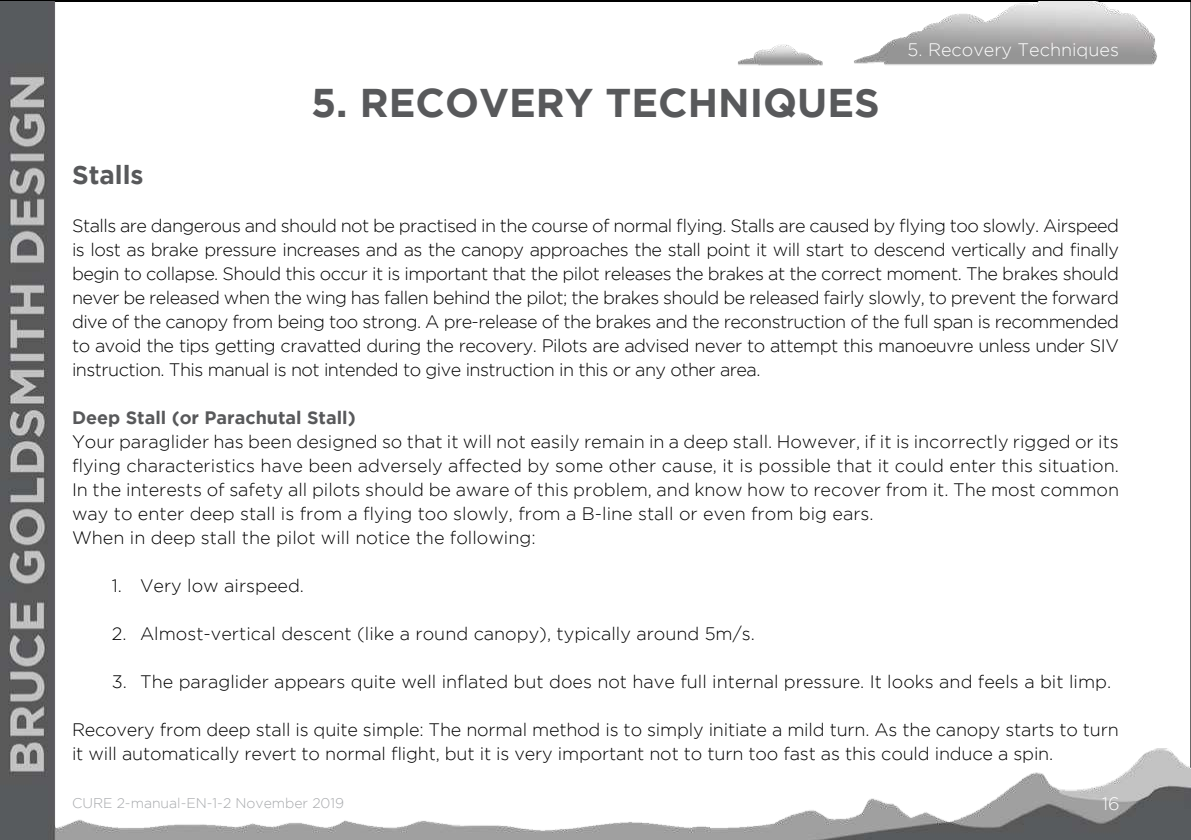
<style>
.page{position:relative;width:1191px;height:840px;background:#fff}
.page>*{position:absolute;margin:0;border:0;box-sizing:border-box;transform-origin:0 0}
.t1{font:700 40px "Gotham";color:#58595b}
.t2{font:700 26px "Gotham";color:#58595b}
.t3{font:300 18px/24px "Gotham";color:#000}
.t4{font:700 18px "Gotham";color:#58595b}
.t5{font:300 18px "Gotham";color:#fff}
.t6{font:300 14px "Gotham";color:#a7a9ac}
</style>
<div class="page">
<img style="left:0;top:1px;width:1191px;height:838px">
<h1 class="t1" style="left:311px;top:80px;width:570px">5. RECOVERY TECHNIQUES</h1>
<p class="t5" style="left:907px;top:42px;width:213px">5. Recovery Techniques</p>
<h2 class="t2" style="left:72px;top:163px;width:73px">Stalls</h2>
<p class="t3" style="left:72px;top:213px;width:1048px;text-align:justify">Stalls are dangerous and should not be practised in the course of normal flying. Stalls are caused by flying too slowly. Airspeed is lost as brake pressure increases and as the canopy approaches the stall point it will start to descend vertically and finally begin to collapse. Should this occur it is important that the pilot releases the brakes at the correct moment. The brakes should never be released when the wing has fallen behind the pilot; the brakes should be released fairly slowly, to prevent the forward dive of the canopy from being too strong. A pre-release of the brakes and the reconstruction of the full span is recommended to avoid the tips getting cravatted during the recovery. Pilots are advised never to attempt this manoeuvre unless under SIV instruction. This manual is not intended to give instruction in this or any other area.</p>
<p class="t4" style="left:72px;top:407px;width:285px">Deep Stall (or Parachutal Stall)</p>
<p class="t3" style="left:72px;top:430px;width:1048px">Your paraglider has been designed so that it will not easily remain in a deep stall. However, if it is incorrectly rigged or its flying characteristics have been adversely affected by some other cause, it is possible that it could enter this situation.<br>In the interests of safety all pilots should be aware of this problem, and know how to recover from it. The most common way to enter deep stall is from a flying too slowly, from a B-line stall or even from big ears.<br>When in deep stall the pilot will notice the following:</p>
<p class="t3" style="left:112px;top:574px;width:194px">1. Very low airspeed.</p>
<p class="t3" style="left:112px;top:622px;width:644px">2. Almost-vertical descent (like a round canopy), typically around 5m/s.</p>
<p class="t3" style="left:112px;top:670px;width:1001px">3. The paraglider appears quite well inflated but does not have full internal pressure. It looks and feels a bit limp.</p>
<p class="t3" style="left:72px;top:718px;width:1048px">Recovery from deep stall is quite simple: The normal method is to simply initiate a mild turn. As the canopy starts to turn it will automatically revert to normal flight, but it is very important not to turn too fast as this could induce a spin.</p>
<p class="t6" style="left:72px;top:797px;width:274px">CURE 2-manual-EN-1-2 November 2019</p>
<p class="t5" style="left:1102px;top:796px;width:19px">16</p>
</div>
